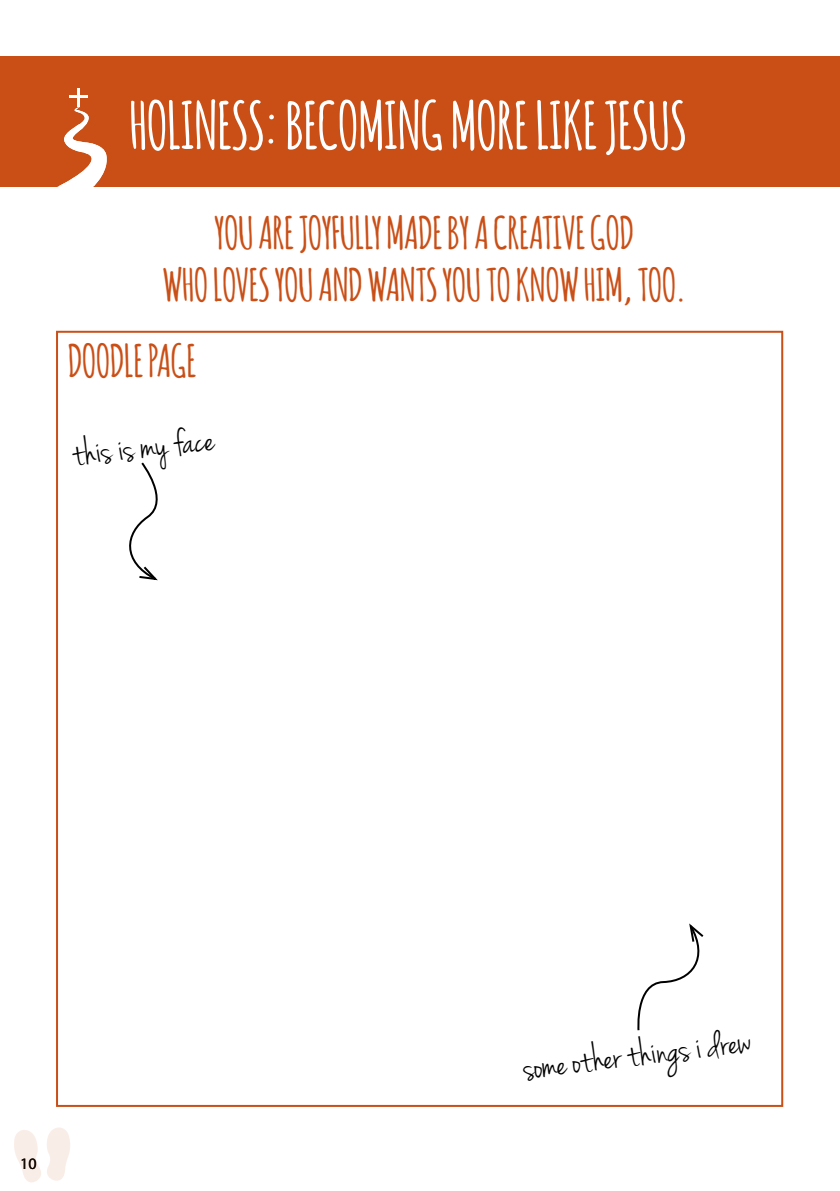
<style>
.page{position:relative;width:840px;height:1191px;background:#fff}
.page>*{position:absolute;margin:0;border:0;box-sizing:border-box;transform-origin:0 0}
.t1{font:700 64px "Amatic";color:#fff}
.t2{font:700 44px/52.8px "Amatic";color:#ca4f16;text-align:center}
.t3{font:40px "Jenna Sue";color:#000}
.t4{font:16px "Myriad Pro";color:#000}
</style>
<div class="page">
<div style="left:0;top:57px;width:839px;height:130px;background:#ca4f16"></div>
<svg style="left:47px;top:1127px;width:23px;height:53px"></svg>
<svg style="left:14px;top:1130px;width:27px;height:52px"></svg>
<svg style="left:637px;top:923px;width:67px;height:108px"></svg>
<svg style="left:129px;top:462px;width:29px;height:119px"></svg>
<svg style="left:57px;top:88px;width:50px;height:99px"></svg>
<h1 class="t1" style="left:129px;top:80px;width:558px">HOLINESS: BECOMING MORE LIKE JESUS</h1>
<p class="t2" style="left:163px;top:204px;width:524px">YOU ARE JOYFULLY MADE BY A CREATIVE GOD<br>WHO LOVES YOU AND WANTS YOU TO KNOW HIM, TOO.</p>
<p class="t2" style="left:68px;top:332px;width:129px">DOODLE PAGE</p>
<p class="t3" style="left:70px;top:430px;width:144px;rotate:-6deg">this is my face</p>
<p class="t4" style="left:20px;top:1153px;width:18px">10</p>
<p class="t3" style="left:520px;top:1044px;width:230px;rotate:-7deg">some other things i drew</p>
</div>
